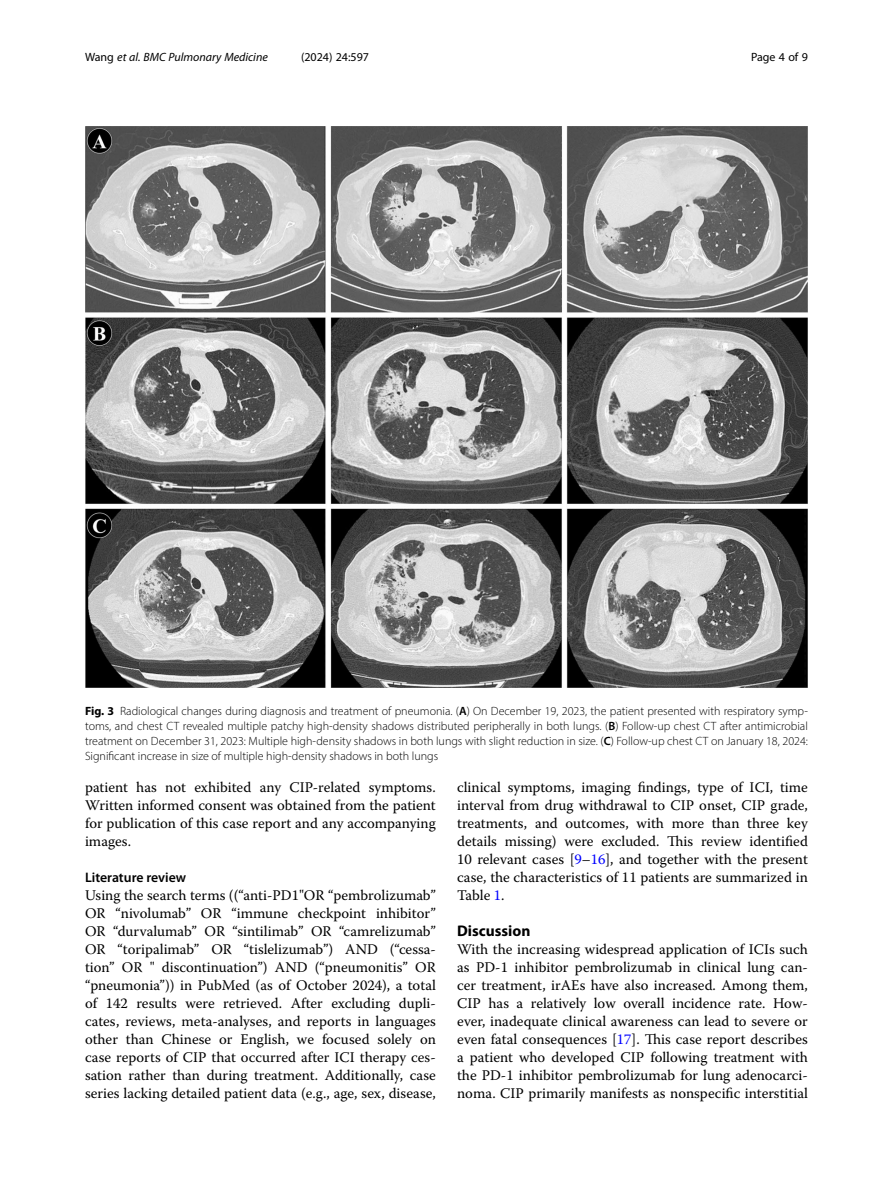
<style>
.page{position:relative;width:893px;height:1191px;background:#fff}
.page>*{position:absolute;margin:0;border:0;box-sizing:border-box;transform-origin:0 0}
.Head_1{font:700 15.45px "Myriad Pro";color:#000}
.Body_Text{font:14.7px/18px "Warnock Pro";color:#000;text-align:justify}
.Body_Text_Indent{font:14.7px/18px "Warnock Pro";color:#000;text-align:justify}
.Head_2{font:600 13.8px "Myriad Pro";color:#000}
.Figure_Caption{font:300 12px/15px "Myriad Pro";color:#000;text-align:justify}
.t1{font:italic 12px "Myriad Pro";color:#000}
.t2{font:12px "Myriad Pro";color:#000}
.s1{font-style:normal}
.s2{font-weight:700}
.s3{font-weight:600}
.s4{color:#00f}
</style>
<div class="page">
<img style="left:85px;top:126px;width:723px;height:562px">
<p class="t1" style="left:85px;top:50px;width:184px"><span class="s1">Wang</span> et al. BMC Pulmonary Medicine</p>
<p class="t2" style="left:301px;top:50px;width:70px">(2024) 24:597</p>
<p class="t2" style="left:751px;top:50px;width:58px">Page 4 of 9</p>
<p class="Figure_Caption" style="left:85px;top:703px;width:724px"><span class="s2">Fig. 3</span> Radiological changes during diagnosis and treatment of pneumonia. (<span class="s3">A</span>) On December 19, 2023, the patient presented with respiratory symp&shy;toms, and chest CT revealed multiple patchy high-density shadows distributed peripherally in both lungs. (<span class="s3">B</span>) Follow-up chest CT after antimicrobial treatment on December 31, 2023: Multiple high-density shadows in both lungs with slight reduction in size. (<span class="s3">C</span>) Follow-up chest CT on January 18, 2024:<br>Significant increase in size of multiple high-density shadows in both lungs</p>
<p class="Body_Text_Indent" style="left:85px;top:778px;width:352px">patient has not exhibited any CIP-related symptoms.<br>Written informed consent was obtained from the patient for publication of this case report and any accompanying images.</p>
<p class="Head_2" style="left:85px;top:869px;width:103px">Literature review</p>
<p class="Body_Text" style="left:85px;top:886px;width:352px">Using the search terms ((“anti-PD1"OR “pembrolizumab” OR “nivolumab” OR “immune checkpoint inhibitor” OR “durvalumab” OR “sintilimab” OR “camrelizumab” OR “toripalimab” OR “tislelizumab”) AND (“cessa&shy;tion” OR " discontinuation”) AND (“pneumonitis” OR “pneumonia”)) in PubMed (as of October 2024), a total of 142 results were retrieved. After excluding dupli&shy;cates, reviews, meta-analyses, and reports in languages other than Chinese or English, we focused solely on case reports of CIP that occurred after ICI therapy ces&shy;sation rather than during treatment. Additionally, case series lacking detailed patient data (e.g., age, sex, disease,</p>
<p class="Body_Text" style="left:457px;top:778px;width:352px">clinical symptoms, imaging findings, type of ICI, time interval from drug withdrawal to CIP onset, CIP grade, treatments, and outcomes, with more than three key details missing) were excluded. This review identified 10 relevant cases [<span class="s4">9</span>–<span class="s4">16</span>], and together with the present case, the characteristics of 11 patients are summarized in Table <span class="s4">1</span>.</p>
<p class="Head_1" style="left:457px;top:921px;width:75px">Discussion</p>
<p class="Body_Text" style="left:457px;top:940px;width:352px">With the increasing widespread application of ICIs such as PD-1 inhibitor pembrolizumab in clinical lung can&shy;cer treatment, irAEs have also increased. Among them, CIP has a relatively low overall incidence rate. How&shy;ever, inadequate clinical awareness can lead to severe or even fatal consequences [<span class="s4">17</span>]. This case report describes a patient who developed CIP following treatment with the PD-1 inhibitor pembrolizumab for lung adenocarci&shy;noma. CIP primarily manifests as nonspecific interstitial</p>
</div>
